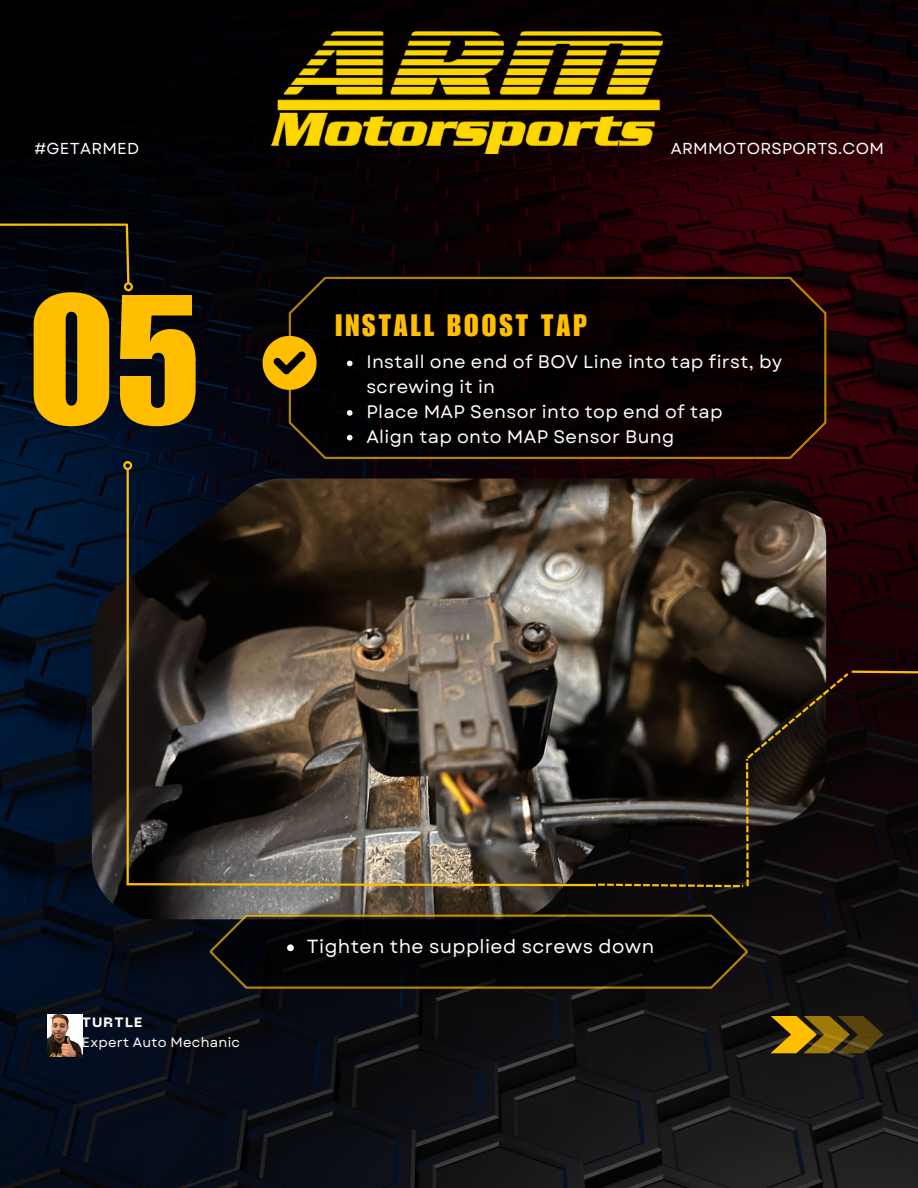
<style>
.page{position:relative;width:918px;height:1188px;background:#fff}
.page>*{position:absolute;margin:0;border:0;box-sizing:border-box;transform-origin:0 0}
.t1{font:180px "Impact LT Std";color:#ffbf00}
.t2{font:30.15px "Impact LT Std";letter-spacing:.1em;color:#ffbf00}
.t3{font:19.05px "Garet";letter-spacing:.02em;color:#fff}
.t4{font:18.15px/24.8px "Garet";letter-spacing:.02em;color:#fff}
.t5{font:15.9px "Garet";letter-spacing:.02em;color:#fff}
.t6{font:13.5px "Garet";letter-spacing:.02em;color:#fff}
.t7{font:800 13.5px "PP Neue Machina";letter-spacing:.1em;color:#fff}
</style>
<div class="page">
<img style="left:0;top:0;width:918px;height:1188px">
<img style="left:92px;top:479px;width:734px;height:440px">
<hr style="left:0;top:224px;width:127px;height:2px;background:#ffbf00">
<svg style="left:125px;top:669px;width:793px;height:218px;background:#403830"></svg>
<svg style="left:125px;top:222px;width:6px;height:61px"></svg>
<div style="left:124px;top:282px;width:9px;height:9px;border:2px solid #ffbf00;border-radius:50%"></div>
<hr style="left:127px;top:470px;width:2px;height:415px;background:#ffbf00">
<div style="left:123px;top:461px;width:9px;height:9px;border:2px solid #ffbf00;border-radius:50%"></div>
<svg style="left:289px;top:277px;width:537px;height:182px;background:#0b0301"></svg>
<svg style="left:770px;top:1016px;width:114px;height:37px;background:#7a5e0c"></svg>
<svg style="left:347px;top:361px;width:6px;height:5px"></svg>
<svg style="left:347px;top:410px;width:6px;height:6px"></svg>
<svg style="left:347px;top:435px;width:6px;height:5px"></svg>
<svg style="left:263px;top:336px;width:54px;height:54px;background:#ae8201"></svg>
<img style="left:271px;top:30px;width:391px;height:124px">
<img style="left:47px;top:1014px;width:35px;height:43px">
<svg style="left:210px;top:915px;width:538px;height:74px;background:#0f0c06"></svg>
<p class="t5" style="left:34px;top:137px;width:106px">#GETARMED</p>
<p class="t5" style="left:671px;top:137px;width:215px">ARMMOTORSPORTS.COM</p>
<p class="t1" style="left:28px;top:295px;width:174px">05</p>
<p class="t2" style="left:336px;top:315px;width:253px">INSTALL BOOST TAP</p>
<p class="t4" style="left:366px;top:350px;width:417px">Install one end of BOV Line into tap first, by screwing it in</p>
<p class="t4" style="left:366px;top:399px;width:358px">Place MAP Sensor into top end of tap</p>
<p class="t4" style="left:366px;top:424px;width:309px">Align tap onto MAP Sensor Bung</p>
<p class="t7" style="left:82px;top:1017px;width:62px">TURTLE</p>
<p class="t6" style="left:82px;top:1033px;width:160px">Expert Auto Mechanic</p>
<p class="t3" style="left:307px;top:933px;width:349px">Tighten the supplied screws down</p>
</div>
